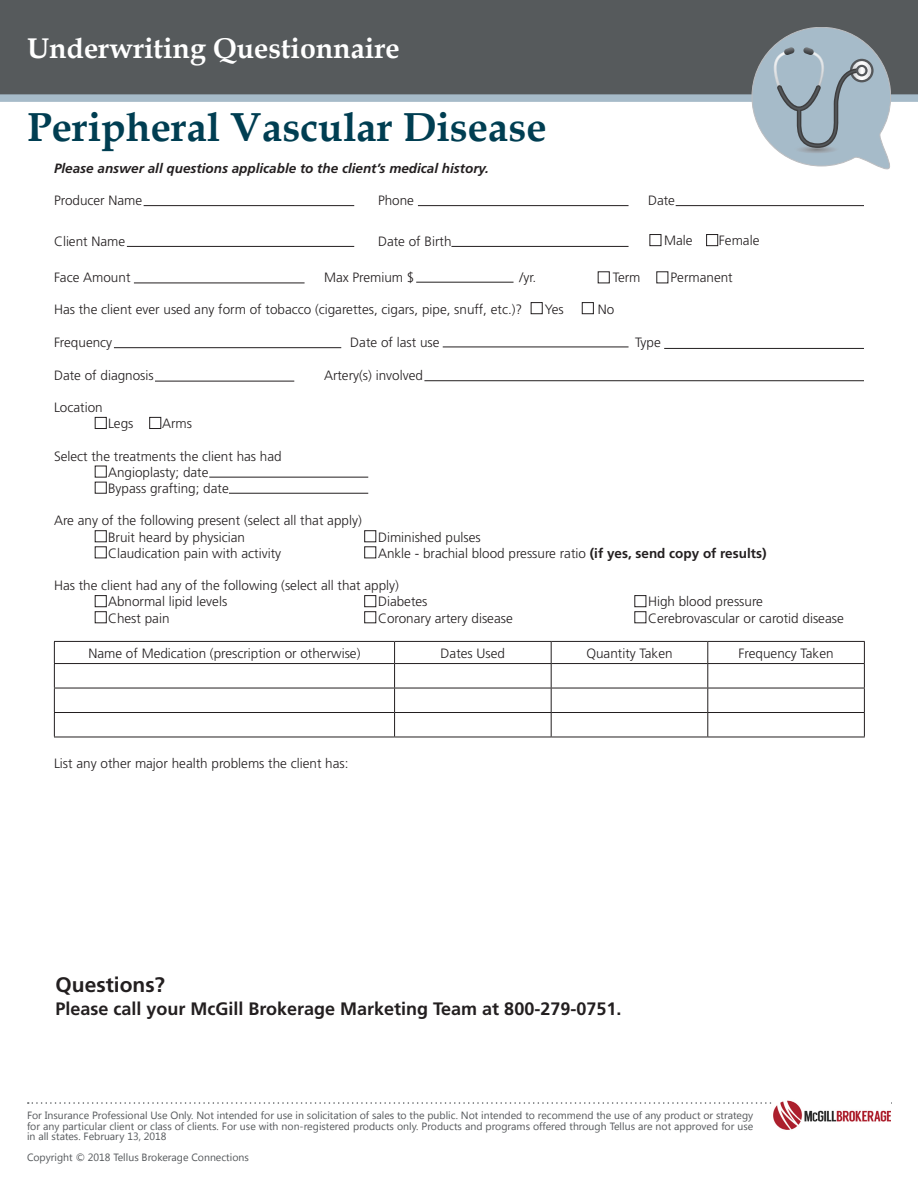
<style>
.page{position:relative;width:918px;height:1188px;background:#fff}
.page>*{position:absolute;margin:0;border:0;box-sizing:border-box;transform-origin:0 0}
.t1{font:700 40.5px "Book Antiqua";color:#003e52}
.t2{font:700 28.5px "Book Antiqua";color:#fff}
.t3{font:700 21px "Frutiger";color:#231f20}
.t4{font:700 18px "Frutiger";color:#231f20}
.t5{font:300 13.5px "Frutiger";color:#231f20}
.t6{font:italic 700 13.5px "Frutiger";color:#231f20}
.t7{font:10.5px/10.5px "Segoe UI";color:#54575a;text-align:justify}
.s1{font-weight:700}
</style>
<div class="page">
<div style="left:650px;top:234px;width:11px;height:12px;border:1px solid #231f20"></div>
<div style="left:706px;top:234px;width:12px;height:12px;border:1px solid #231f20"></div>
<hr style="left:144px;top:205px;width:210px;height:1px;background:#231f20">
<hr style="left:114px;top:347px;width:227px;height:1px;background:#231f20">
<hr style="left:443px;top:347px;width:186px;height:1px;background:#231f20">
<hr style="left:664px;top:348px;width:200px;height:1px;background:#231f20">
<hr style="left:127px;top:246px;width:227px;height:1px;background:#231f20">
<hr style="left:418px;top:205px;width:211px;height:1px;background:#231f20">
<hr style="left:451px;top:246px;width:178px;height:1px;background:#231f20">
<hr style="left:676px;top:205px;width:188px;height:1px;background:#231f20">
<hr style="left:416px;top:282px;width:98px;height:1px;background:#231f20">
<hr style="left:134px;top:283px;width:171px;height:1px;background:#231f20">
<div style="left:531px;top:302px;width:12px;height:12px;border:1px solid #231f20"></div>
<div style="left:598px;top:271px;width:12px;height:12px;border:1px solid #231f20"></div>
<div style="left:582px;top:302px;width:12px;height:12px;border:1px solid #231f20"></div>
<svg style="left:28px;top:1102px;width:744px;height:2px"></svg>
<div style="left:0;top:0;width:918px;height:98px;background:#565a5c"></div>
<div style="left:0;top:94px;width:918px;height:8px;background:#a6bbc9"></div>
<svg style="left:752px;top:27px;width:139px;height:142px"></svg>
<img style="left:774px;top:1100px;width:117px;height:30px">
<hr style="left:54px;top:688px;width:341px;height:1px;background:#231f20">
<hr style="left:395px;top:688px;width:156px;height:1px;background:#231f20">
<hr style="left:551px;top:688px;width:157px;height:1px;background:#231f20">
<hr style="left:708px;top:688px;width:157px;height:1px;background:#231f20">
<hr style="left:54px;top:712px;width:341px;height:1px;background:#231f20">
<hr style="left:395px;top:712px;width:156px;height:1px;background:#231f20">
<hr style="left:551px;top:712px;width:157px;height:1px;background:#231f20">
<hr style="left:708px;top:712px;width:157px;height:1px;background:#231f20">
<hr style="left:54px;top:737px;width:341px;height:1px;background:#231f20">
<hr style="left:395px;top:737px;width:156px;height:1px;background:#231f20">
<hr style="left:551px;top:737px;width:157px;height:1px;background:#231f20">
<hr style="left:708px;top:737px;width:157px;height:1px;background:#231f20">
<hr style="left:54px;top:641px;width:341px;height:1px;background:#231f20">
<svg style="left:54px;top:642px;width:1px;height:95px"></svg>
<hr style="left:395px;top:641px;width:156px;height:1px;background:#231f20">
<svg style="left:394px;top:642px;width:1px;height:95px"></svg>
<hr style="left:551px;top:641px;width:157px;height:1px;background:#231f20">
<svg style="left:551px;top:642px;width:1px;height:95px"></svg>
<hr style="left:708px;top:641px;width:157px;height:1px;background:#231f20">
<svg style="left:707px;top:642px;width:1px;height:95px"></svg>
<svg style="left:864px;top:642px;width:1px;height:95px"></svg>
<hr style="left:54px;top:663px;width:341px;height:1px;background:#231f20">
<hr style="left:395px;top:663px;width:156px;height:1px;background:#231f20">
<hr style="left:551px;top:663px;width:157px;height:1px;background:#231f20">
<hr style="left:708px;top:663px;width:157px;height:1px;background:#231f20">
<hr style="left:155px;top:381px;width:139px;height:1px;background:#231f20">
<div style="left:95px;top:466px;width:12px;height:12px;border:1px solid #231f20"></div>
<hr style="left:424px;top:380px;width:440px;height:1px;background:#231f20">
<div style="left:95px;top:482px;width:12px;height:12px;border:1px solid #231f20"></div>
<hr style="left:209px;top:477px;width:159px;height:1px;background:#231f20">
<hr style="left:229px;top:493px;width:139px;height:1px;background:#231f20">
<div style="left:95px;top:530px;width:12px;height:12px;border:1px solid #231f20"></div>
<div style="left:95px;top:546px;width:12px;height:12px;border:1px solid #231f20"></div>
<div style="left:364px;top:530px;width:12px;height:12px;border:1px solid #231f20"></div>
<div style="left:364px;top:546px;width:12px;height:12px;border:1px solid #231f20"></div>
<div style="left:95px;top:595px;width:12px;height:12px;border:1px solid #231f20"></div>
<div style="left:95px;top:611px;width:12px;height:12px;border:1px solid #231f20"></div>
<div style="left:364px;top:595px;width:12px;height:12px;border:1px solid #231f20"></div>
<div style="left:364px;top:611px;width:12px;height:12px;border:1px solid #231f20"></div>
<div style="left:634px;top:595px;width:12px;height:12px;border:1px solid #231f20"></div>
<div style="left:634px;top:611px;width:12px;height:12px;border:1px solid #231f20"></div>
<div style="left:95px;top:417px;width:12px;height:12px;border:1px solid #231f20"></div>
<div style="left:149px;top:417px;width:12px;height:12px;border:1px solid #231f20"></div>
<h2 class="t2" style="left:27px;top:28px;width:374px">Underwriting Questionnaire</h2>
<h1 class="t1" style="left:27px;top:100px;width:521px">Peripheral Vascular Disease</h1>
<p class="t6" style="left:54px;top:160px;width:436px">Please answer all questions applicable to the client’s medical history.</p>
<p class="t5" style="left:54px;top:193px;width:90px">Producer Name</p>
<p class="t5" style="left:378px;top:193px;width:38px">Phone</p>
<p class="t5" style="left:648px;top:193px;width:28px">Date</p>
<p class="t5" style="left:54px;top:233px;width:73px">Client Name</p>
<p class="t5" style="left:378px;top:233px;width:75px">Date of Birth</p>
<p class="t5" style="left:664px;top:233px;width:30px">Male</p>
<p class="t5" style="left:719px;top:233px;width:42px">Female</p>
<p class="t5" style="left:54px;top:269px;width:78px">Face Amount</p>
<p class="t5" style="left:324px;top:269px;width:92px">Max Premium $</p>
<p class="t5" style="left:520px;top:269px;width:18px">/yr.</p>
<p class="t5" style="left:613px;top:269px;width:29px">Term</p>
<p class="t5" style="left:671px;top:269px;width:64px">Permanent</p>
<p class="t5" style="left:54px;top:302px;width:470px">Has the client ever used any form of tobacco (cigarettes, cigars, pipe, snuff, etc.)?</p>
<p class="t5" style="left:545px;top:302px;width:21px">Yes</p>
<p class="t5" style="left:598px;top:302px;width:18px">No</p>
<p class="t5" style="left:54px;top:334px;width:60px">Frequency</p>
<p class="t5" style="left:350px;top:334px;width:91px">Date of last use</p>
<p class="t5" style="left:635px;top:334px;width:27px">Type</p>
<p class="t5" style="left:54px;top:367px;width:101px">Date of diagnosis</p>
<p class="t5" style="left:324px;top:367px;width:100px">Artery(s) involved</p>
<p class="t5" style="left:54px;top:400px;width:50px">Location</p>
<p class="t5" style="left:108px;top:416px;width:27px">Legs</p>
<p class="t5" style="left:162px;top:416px;width:31px">Arms</p>
<p class="t5" style="left:54px;top:448px;width:229px">Select the treatments the client has had</p>
<p class="t5" style="left:108px;top:465px;width:102px">Angioplasty; date</p>
<p class="t5" style="left:108px;top:481px;width:122px">Bypass grafting; date</p>
<p class="t5" style="left:54px;top:513px;width:309px">Are any of the following present (select all that apply)</p>
<p class="t5" style="left:108px;top:529px;width:139px">Bruit heard by physician</p>
<p class="t5" style="left:378px;top:529px;width:104px">Diminished pulses</p>
<p class="t5" style="left:108px;top:546px;width:175px">Claudication pain with activity</p>
<p class="t5" style="left:378px;top:546px;width:390px">Ankle - brachial blood pressure ratio <span class="s1">(if yes, send copy of results)</span></p>
<p class="t5" style="left:54px;top:578px;width:347px">Has the client had any of the following (select all that apply)</p>
<p class="t5" style="left:108px;top:594px;width:121px">Abnormal lipid levels</p>
<p class="t5" style="left:378px;top:594px;width:51px">Diabetes</p>
<p class="t5" style="left:648px;top:594px;width:117px">High blood pressure</p>
<p class="t5" style="left:108px;top:610px;width:63px">Chest pain</p>
<p class="t5" style="left:378px;top:610px;width:136px">Coronary artery disease</p>
<p class="t5" style="left:648px;top:610px;width:197px">Cerebrovascular or carotid disease</p>
<p class="t5" style="left:88px;top:645px;width:274px">Name of Medication (prescription or otherwise)</p>
<p class="t5" style="left:441px;top:645px;width:66px">Dates Used</p>
<p class="t5" style="left:586px;top:645px;width:88px">Quantity Taken</p>
<p class="t5" style="left:739px;top:645px;width:97px">Frequency Taken</p>
<p class="t5" style="left:54px;top:756px;width:296px">List any other major health problems the client has:</p>
<p class="t3" style="left:56px;top:972px;width:111px">Questions?</p>
<p class="t4" style="left:56px;top:998px;width:567px">Please call your McGill Brokerage Marketing Team at 800-279-0751.</p>
<p class="t7" style="left:27px;top:1110px;width:728px">For Insurance Professional Use Only. Not intended for use in solicitation of sales to the public. Not intended to recommend the use of any product or strategy for any particular client or class of clients. For use with non-registered products only. Products and programs offered through Tellus are not approved for use in all states. February 13, 2018</p>
<p class="t7" style="left:27px;top:1152px;width:223px">Copyright © 2018 Tellus Brokerage Connections</p>
</div>
